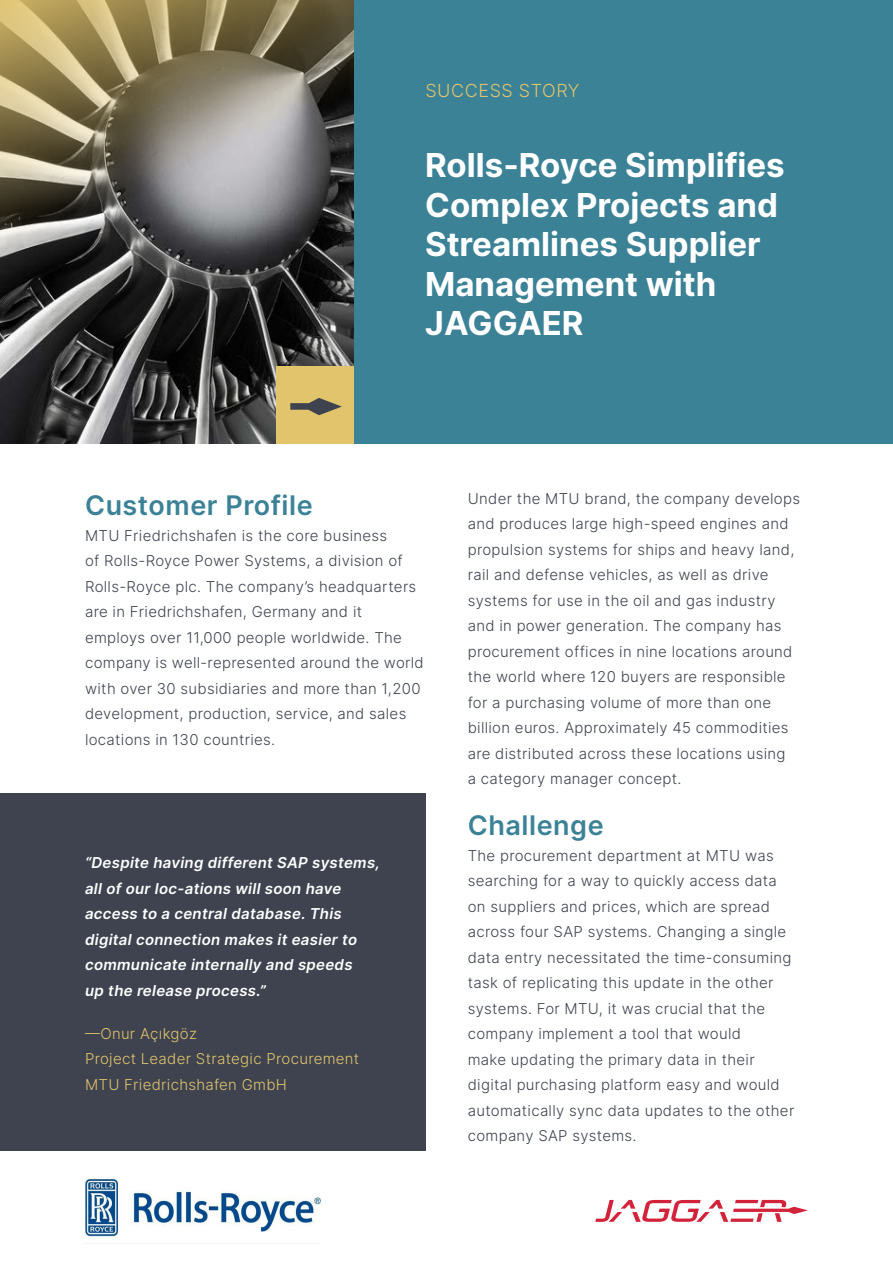
<style>
.page{position:relative;width:893px;height:1263px;background:#fff}
.page>*{position:absolute;margin:0;border:0;box-sizing:border-box;transform-origin:0 0}
.t1{font:700 33px/39.6px "Inter";color:#fff}
.t2{font:600 27px "Inter";letter-spacing:.02em;color:#3c8296}
.t3{font:300 18px "Inter";letter-spacing:.03em;color:#e2c46d}
.t4{font:300 15px/25.5px "Inter";letter-spacing:.02em;color:#3e434f}
.t5{font:italic 600 15px/25.5px "Inter";letter-spacing:.02em;color:#fff}
.t6{font:300 15px/25.5px "Inter";letter-spacing:.02em;color:#e2c46d}
</style>
<div class="page">
<div style="left:353px;top:0;width:540px;height:443px;background:#3c8296"></div>
<svg style="left:595px;top:1200px;width:213px;height:22px"></svg>
<svg style="left:0;top:0;width:353px;height:443px;background:#646055"></svg>
<div style="left:276px;top:366px;width:77px;height:77px;background:#e2c46d"></div>
<svg style="left:290px;top:398px;width:52px;height:17px"></svg>
<div style="left:0;top:793px;width:425px;height:357px;background:#3e434f"></div>
<img style="left:85px;top:1178px;width:237px;height:60px">
<p class="t3" style="left:425px;top:78px;width:156px">SUCCESS STORY</p>
<h1 class="t1" style="left:425px;top:144px;width:361px">Rolls-Royce Simplifies<br>Complex Projects and<br>Streamlines Supplier<br>Management with<br>JAGGAER</h1>
<h2 class="t2" style="left:85px;top:486px;width:229px">Customer Profile</h2>
<p class="t4" style="left:85px;top:522px;width:340px">MTU Friedrichshafen is the core business<br>of Rolls-Royce Power Systems, a division of Rolls-Royce plc. The company’s headquarters are in Friedrichshafen, Germany and it employs over 11,000 people worldwide. The company is well-represented around the world with over 30 subsidiaries and more than 1,200 development, production, service, and sales locations in 130 countries.</p>
<p class="t5" style="left:85px;top:850px;width:296px">“Despite having different SAP systems, all of our loc-ations will soon have access to a central database. This digital connection makes it easier to communicate internally and speeds<br>up the release process.”</p>
<p class="t6" style="left:85px;top:1020px;width:276px">—Onur Açıkgöz<br>Project Leader Strategic Procurement<br>MTU Friedrichshafen GmbH</p>
<p class="t4" style="left:468px;top:485px;width:334px">Under the MTU brand, the company develops and produces large high-speed engines and propulsion systems for ships and heavy land, rail and defense vehicles, as well as drive systems for use in the oil and gas industry and in power generation. The company has procurement offices in nine locations around the world where 120 buyers are responsible for a purchasing volume of more than one billion euros. Approximately 45 commodities are distributed across these locations using<br>a category manager concept.</p>
<h2 class="t2" style="left:468px;top:806px;width:137px">Challenge</h2>
<p class="t4" style="left:468px;top:842px;width:328px">The procurement department at MTU was searching for a way to quickly access data on suppliers and prices, which are spread across four SAP systems. Changing a single data entry necessitated the time-consuming task of replicating this update in the other systems. For MTU, it was crucial that the company implement a tool that would<br>make updating the primary data in their digital purchasing platform easy and would automatically sync data updates to the other company SAP systems.</p>
</div>
